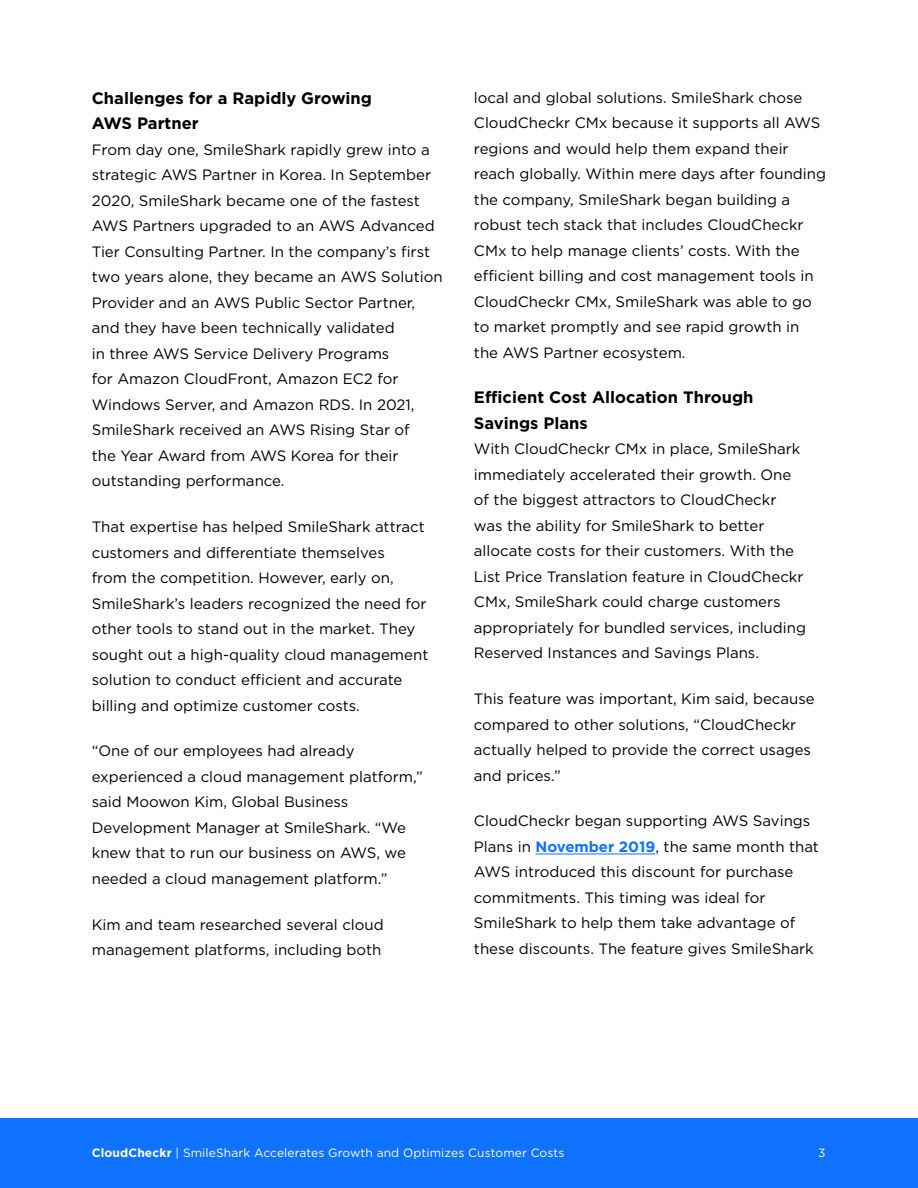
<style>
.page{position:relative;width:918px;height:1188px;background:#fff}
.page>*{position:absolute;margin:0;border:0;box-sizing:border-box;transform-origin:0 0}
.t1{font:700 16.5px/25.5px "Gotham";color:#000}
.t2{font:15px/25.5px "Gotham";color:#000101}
.t3{font:12px "Gotham";letter-spacing:.01em;color:#fff}
.s1{font-weight:700;color:#0f73ff}
.s2{font-weight:700}
</style>
<div class="page">
<div style="left:0;top:1118px;width:918px;height:70px;background:#0f73ff"></div>
<hr style="left:536px;top:854px;width:119px;height:1px;background:#0f73ff">
<p class="t1" style="left:92px;top:85px;width:282px">Challenges for a Rapidly Growing<br>AWS Partner</p>
<p class="t2" style="left:92px;top:137px;width:352px">From day one, SmileShark rapidly grew into a strategic AWS Partner in Korea. In September 2020, SmileShark became one of the fastest AWS Partners upgraded to an AWS Advanced Tier Consulting Partner. In the company’s first two years alone, they became an AWS Solution Provider and an AWS Public Sector Partner, and they have been technically validated<br>in three AWS Service Delivery Programs<br>for Amazon CloudFront, Amazon EC2 for Windows Server, and Amazon RDS. In 2021, SmileShark received an AWS Rising Star of<br>the Year Award from AWS Korea for their outstanding performance.</p>
<p class="t2" style="left:92px;top:514px;width:338px">That expertise has helped SmileShark attract customers and differentiate themselves<br>from the competition. However, early on, SmileShark’s leaders recognized the need for other tools to stand out in the market. They sought out a high-quality cloud management solution to conduct efficient and accurate billing and optimize customer costs.</p>
<p class="t2" style="left:92px;top:738px;width:333px">“One of our employees had already experienced a cloud management platform,” said Moowon Kim, Global Business Development Manager at SmileShark. “We knew that to run our business on AWS, we needed a cloud management platform.”</p>
<p class="t2" style="left:92px;top:911px;width:294px">Kim and team researched several cloud management platforms, including both</p>
<p class="t2" style="left:474px;top:84px;width:354px">local and global solutions. SmileShark chose CloudCheckr CMx because it supports all AWS regions and would help them expand their reach globally. Within mere days after founding the company, SmileShark began building a robust tech stack that includes CloudCheckr CMx to help manage clients’ costs. With the efficient billing and cost management tools in CloudCheckr CMx, SmileShark was able to go to market promptly and see rapid growth in the AWS Partner ecosystem.</p>
<p class="t1" style="left:474px;top:384px;width:281px">Efficient Cost Allocation Through<br>Savings Plans</p>
<p class="t2" style="left:474px;top:436px;width:334px">With CloudCheckr CMx in place, SmileShark immediately accelerated their growth. One of the biggest attractors to CloudCheckr was the ability for SmileShark to better allocate costs for their customers. With the List Price Translation feature in CloudCheckr CMx, SmileShark could charge customers appropriately for bundled services, including Reserved Instances and Savings Plans.</p>
<p class="t2" style="left:474px;top:686px;width:342px">This feature was important, Kim said, because compared to other solutions, “CloudCheckr actually helped to provide the correct usages and prices.”</p>
<p class="t2" style="left:474px;top:808px;width:347px">CloudCheckr began supporting AWS Savings Plans in <span class="s1">November 2019</span>, the same month that AWS introduced this discount for purchase commitments. This timing was ideal for SmileShark to help them take advantage of these discounts. The feature gives SmileShark</p>
<p class="t3" style="left:92px;top:1146px;width:474px"><span class="s2">CloudCheckr</span> | SmileShark Accelerates Growth and Optimizes Customer Costs</p>
<p class="t3" style="left:818px;top:1146px;width:9px">3</p>
</div>
